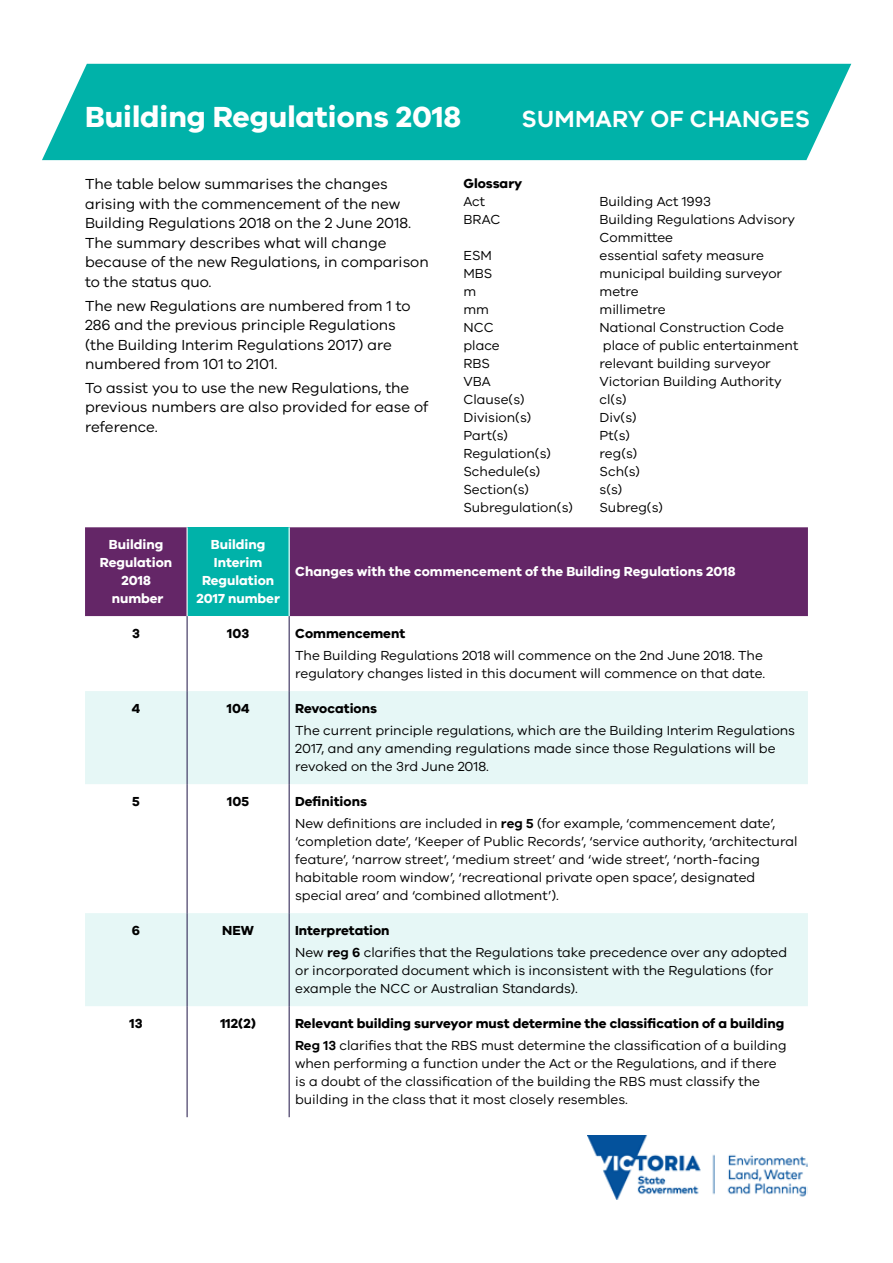
<style>
.page{position:relative;width:893px;height:1263px;background:#fff}
.page>*{position:absolute;margin:0;border:0;box-sizing:border-box;transform-origin:0 0}
.t1{font:700 30px "VIC";color:#fff}
.t2{font:600 24px "VIC";letter-spacing:.01em;color:#fff}
.t3{font:15px/19.5px "VIC";color:#000}
.t4{font:13.5px/18px "VIC";color:#000}
.t5{font:700 13.5px/22.2px "VIC";color:#000}
.t6{font:700 13.5px/18px "VIC";color:#fff;text-align:center}
.s1{font-weight:700}
.s2{font-weight:600}
.s3{font-weight:400}
</style>
<div class="page">
<img style="left:588px;top:1135px;width:220px;height:64px">
<div style="left:42px;top:64px;width:809px;height:96px;background:#00b2a9"></div>
<div style="left:85px;top:527px;width:723px;height:89px;background:#642667"></div>
<div style="left:187px;top:527px;width:102px;height:89px;background:#00b2a9"></div>
<svg style="left:85px;top:691px;width:723px;height:315px;fill:#e6f7f6"></svg>
<hr style="left:187px;top:616px;width:1px;height:75px;background:#201547">
<hr style="left:289px;top:616px;width:1px;height:75px;background:#201547">
<hr style="left:187px;top:691px;width:1px;height:93px;background:#201547">
<hr style="left:289px;top:691px;width:1px;height:93px;background:#201547">
<hr style="left:187px;top:784px;width:1px;height:129px;background:#201547">
<hr style="left:289px;top:784px;width:1px;height:129px;background:#201547">
<hr style="left:187px;top:913px;width:1px;height:93px;background:#201547">
<hr style="left:289px;top:913px;width:1px;height:93px;background:#201547">
<hr style="left:187px;top:1006px;width:1px;height:111px;background:#201547">
<hr style="left:289px;top:1006px;width:1px;height:111px;background:#201547">
<hr style="left:187px;top:527px;width:1px;height:89px;background:#fff">
<hr style="left:289px;top:527px;width:1px;height:89px;background:#fff">
<h1 class="t1" style="left:85px;top:98px;width:378px">Building Regulations 2018</h1>
<h2 class="t2" style="left:522px;top:104px;width:290px">SUMMARY OF CHANGES</h2>
<p class="t3" style="left:85px;top:174px;width:345px">The table below summarises the changes arising with the commencement of the new Building Regulations 2018 on the 2 June 2018.<br>The summary describes what will change because of the new Regulations, in comparison to the status quo.</p>
<p class="t3" style="left:85px;top:295px;width:327px">The new Regulations are numbered from 1 to 286 and the previous principle Regulations (the Building Interim Regulations 2017) are numbered from 101 to 2101.</p>
<p class="t3" style="left:85px;top:378px;width:345px">To assist you to use the new Regulations, the previous numbers are also provided for ease of reference.</p>
<p class="t5" style="left:463px;top:172px;width:60px">Glossary</p>
<p class="t4" style="left:463px;top:192px;width:23px">Act</p>
<p class="t4" style="left:600px;top:192px;width:113px">Building Act 1993</p>
<p class="t4" style="left:463px;top:210px;width:39px">BRAC</p>
<p class="t4" style="left:600px;top:210px;width:197px">Building Regulations Advisory<br>Committee</p>
<p class="t4" style="left:463px;top:246px;width:30px">ESM</p>
<p class="t4" style="left:600px;top:246px;width:166px">essential safety measure</p>
<p class="t4" style="left:463px;top:264px;width:30px">MBS</p>
<p class="t4" style="left:600px;top:264px;width:184px">municipal building surveyor</p>
<p class="t4" style="left:463px;top:282px;width:14px">m</p>
<p class="t4" style="left:600px;top:282px;width:41px">metre</p>
<p class="t4" style="left:463px;top:300px;width:27px">mm</p>
<p class="t4" style="left:600px;top:300px;width:68px">millimetre</p>
<p class="t4" style="left:463px;top:318px;width:32px">NCC</p>
<p class="t4" style="left:600px;top:318px;width:186px">National Construction Code</p>
<p class="t4" style="left:463px;top:336px;width:38px">place</p>
<p class="t4" style="left:603px;top:336px;width:197px">place of public entertainment</p>
<p class="t4" style="left:463px;top:354px;width:28px">RBS</p>
<p class="t4" style="left:600px;top:354px;width:173px">relevant building surveyor</p>
<p class="t4" style="left:463px;top:372px;width:29px">VBA</p>
<p class="t4" style="left:600px;top:372px;width:184px">Victorian Building Authority</p>
<p class="t4" style="left:463px;top:390px;width:63px">Clause(s)</p>
<p class="t4" style="left:600px;top:390px;width:28px">cl(s)</p>
<p class="t4" style="left:463px;top:408px;width:69px">Division(s)</p>
<p class="t4" style="left:600px;top:408px;width:39px">Div(s)</p>
<p class="t4" style="left:463px;top:426px;width:46px">Part(s)</p>
<p class="t4" style="left:600px;top:426px;width:32px">Pt(s)</p>
<p class="t4" style="left:463px;top:444px;width:89px">Regulation(s)</p>
<p class="t4" style="left:600px;top:444px;width:39px">reg(s)</p>
<p class="t4" style="left:463px;top:462px;width:78px">Schedule(s)</p>
<p class="t4" style="left:600px;top:462px;width:42px">Sch(s)</p>
<p class="t4" style="left:463px;top:480px;width:67px">Section(s)</p>
<p class="t4" style="left:600px;top:480px;width:24px">s(s)</p>
<p class="t4" style="left:463px;top:498px;width:111px">Subregulation(s)</p>
<p class="t4" style="left:600px;top:498px;width:65px">Subreg(s)</p>
<p class="t6" style="left:100px;top:535px;width:74px">Building<br>Regulation<br>2018 number</p>
<p class="t6" style="left:196px;top:535px;width:85px">Building<br>Interim<br>Regulation<br>2017 number</p>
<p class="t6" style="left:295px;top:562px;width:442px">Changes with the commencement of the Building Regulations 2018</p>
<p class="t5" style="left:132px;top:622px;width:9px">3</p>
<p class="t5" style="left:227px;top:622px;width:24px">103</p>
<p class="t5" style="left:295px;top:622px;width:112px">Commencement</p>
<p class="t4" style="left:295px;top:646px;width:471px">The Building Regulations 2018 will commence on the 2nd June 2018. The regulatory changes listed in this document will commence on that date.</p>
<p class="t5" style="left:132px;top:697px;width:10px">4</p>
<p class="t5" style="left:227px;top:697px;width:24px">104</p>
<p class="t5" style="left:295px;top:697px;width:83px">Revocations</p>
<p class="t4" style="left:295px;top:721px;width:501px">The current principle regulations, which are the Building Interim Regulations<br>2017, and any amending regulations made since those Regulations will be revoked on the 3rd June 2018.</p>
<p class="t5" style="left:132px;top:790px;width:9px">5</p>
<p class="t5" style="left:227px;top:790px;width:23px">105</p>
<p class="t4" style="left:295px;top:790px;width:482px;line-height:22.2px"><span class="s1">Definitions<br></span>New definitions are included in <span class="s2">reg 5</span> (for example, ‘commencement date’,</p>
<p class="t4" style="left:295px;top:832px;width:504px">‘completion date’, ‘Keeper of Public Records’, ‘service authority, ‘architectural feature’, ‘narrow street’, ‘medium street’ and ‘wide street’, ‘north-facing habitable room window’, ‘recreational private open space’, designated special area’ and ‘combined allotment’).</p>
<p class="t5" style="left:132px;top:919px;width:10px">6</p>
<p class="t5" style="left:222px;top:919px;width:33px">NEW</p>
<p class="t4" style="left:295px;top:919px;width:494px;line-height:22.2px"><span class="s1">Interpretation<br></span>New <span class="s2">reg 6</span> clarifies that the Regulations take precedence over any adopted</p>
<p class="t4" style="left:295px;top:961px;width:480px">or incorporated document which is inconsistent with the Regulations (for example the NCC or Australian Standards).</p>
<p class="t5" style="left:130px;top:1012px;width:15px">13</p>
<p class="t5" style="left:220px;top:1012px;width:37px">112(2)</p>
<p class="t5" style="left:295px;top:1012px;width:493px">Relevant building surveyor must determine the classification of a building<br><span class="s2">Reg 13</span> <span class="s3">clarifies that the RBS must determine the classification of a building</span></p>
<p class="t4" style="left:295px;top:1054px;width:483px">when performing a function under the Act or the Regulations, and if there is a doubt of the classification of the building the RBS must classify the building in the class that it most closely resembles.</p>
</div>
